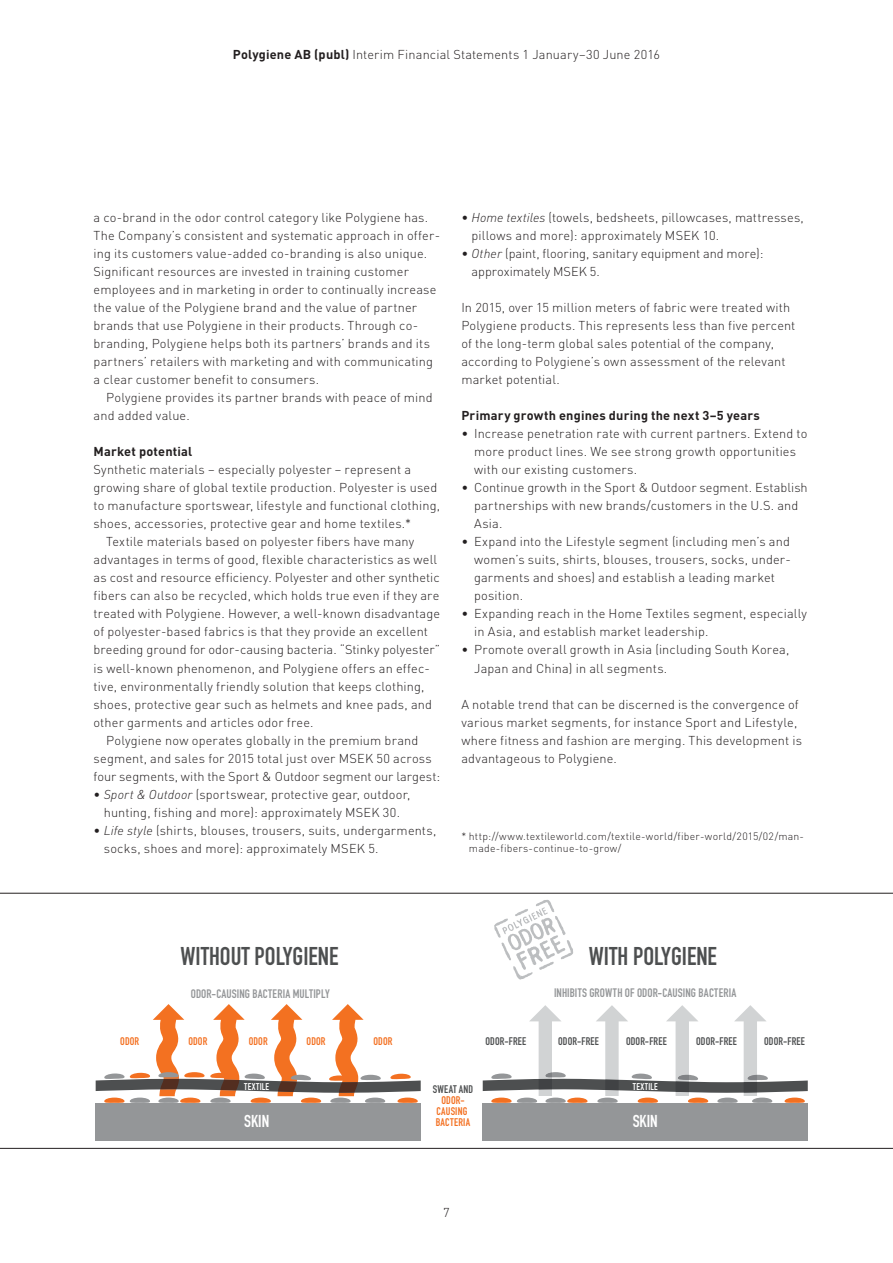
<style>
.page{position:relative;width:893px;height:1263px;background:#fff}
.page>*{position:absolute;margin:0;border:0;box-sizing:border-box;transform-origin:0 0}
.t1{font:25.35px "DIN Engschrift Std";color:#4d4f50}
.t2{font:16.95px "DIN Engschrift Std";color:#fff}
.t3{font:300 12.75px/18px "DINOT";letter-spacing:.015em;color:#231f20}
.t4{font:700 12.75px "DINOT";letter-spacing:.015em;color:#231f20}
.t5{font:12.15px "DIN Engschrift Std";letter-spacing:.01em;color:#949698}
.t6{font:10.95px "DIN Engschrift Std";letter-spacing:.02em;color:#4d4f50}
.t7{font:10.95px/10.9px "DIN Engschrift Std";letter-spacing:.01em;color:#f37021;text-align:center}
.t8{font:300 10.5px/12.6px "DINOT";letter-spacing:.02em;color:#231f20}
.t9{font:9.75px "DIN Engschrift Std";letter-spacing:.035em;color:#fff}
.s1{font-weight:700}
.s2{font-style:italic}
</style>
<div class="page">
<div style="left:96px;top:1104px;width:325px;height:37px;background:#949698"></div>
<svg style="left:96px;top:1004px;width:325px;height:99px"></svg>
<div style="left:483px;top:1104px;width:325px;height:37px;background:#949698"></div>
<svg style="left:483px;top:1005px;width:325px;height:98px"></svg>
<svg style="left:494px;top:900px;width:79px;height:79px"></svg>
<hr style="left:0;top:893px;width:893px;height:1px;background:#231f20">
<hr style="left:0;top:1148px;width:893px;height:1px;background:#231f20">
<p class="t3" style="left:233px;top:45px;width:429px"><span class="s1">Polygiene AB (publ)</span> Interim Financial Statements 1 January–30 June 2016</p>
<p class="t3" style="left:94px;top:208px;width:348px">a co-brand in the odor control category like Polygiene has.<br>The Company’s consistent and systematic approach in offer&shy;ing its customers value-added co-branding is also unique.<br>Significant resources are invested in training customer employees and in marketing in order to continually increase the value of the Polygiene brand and the value of partner brands that use Polygiene in their products. Through co&shy;branding, Polygiene helps both its partners’ brands and its partners’ retailers with marketing and with communicating a clear customer benefit to consumers.</p>
<p class="t3" style="left:94px;top:388px;width:341px;text-indent:13px">Polygiene provides its partner brands with peace of mind and added value.</p>
<p class="t4" style="left:94px;top:443px;width:100px">Market potential</p>
<p class="t3" style="left:94px;top:460px;width:319px">Synthetic materials – especially polyester – represent a</p>
<p class="t3" style="left:94px;top:478px;width:345px">growing share of global textile production. Polyester is used</p>
<p class="t3" style="left:94px;top:496px;width:348px">to manufacture sportswear, lifestyle and functional clothing,</p>
<p class="t3" style="left:94px;top:514px;width:319px">shoes, accessories, protective gear and home textiles.*</p>
<p class="t3" style="left:106px;top:532px;width:309px">Textile materials based on polyester fibers have many</p>
<p class="t3" style="left:94px;top:550px;width:345px">advantages in terms of good, flexible characteristics as well</p>
<p class="t3" style="left:94px;top:568px;width:348px">as cost and resource efficiency. Polyester and other synthetic</p>
<p class="t3" style="left:94px;top:586px;width:347px">fibers can also be recycled, which holds true even if they are</p>
<p class="t3" style="left:94px;top:604px;width:348px">treated with Polygiene. However, a well-known disadvantage</p>
<p class="t3" style="left:94px;top:622px;width:336px">of polyester-based fabrics is that they provide an excellent</p>
<p class="t3" style="left:94px;top:640px;width:348px">breeding ground for odor-causing bacteria. “Stinky polyester”</p>
<p class="t3" style="left:94px;top:658px;width:338px">is well-known phenomenon, and Polygiene offers an effec-</p>
<p class="t3" style="left:94px;top:676px;width:332px">tive, environmentally friendly solution that keeps clothing,</p>
<p class="t3" style="left:94px;top:694px;width:340px">shoes, protective gear such as helmets and knee pads, and</p>
<p class="t3" style="left:94px;top:712px;width:222px">other garments and articles odor free.</p>
<p class="t3" style="left:106px;top:730px;width:314px">Polygiene now operates globally in the premium brand</p>
<p class="t3" style="left:94px;top:748px;width:340px">segment, and sales for 2015 total just over MSEK 50 across</p>
<p class="t3" style="left:94px;top:766px;width:348px">four segments, with the Sport &amp; Outdoor segment our largest:</p>
<p class="t3" style="left:94px;top:784px;width:318px;text-align:center">• <span class="s2">Sport &amp; Outdoor</span> (sportswear, protective gear, outdoor, hunting, fishing and more): approximately MSEK 30.</p>
<p class="t3" style="left:104px;top:820px;width:334px;text-indent:-10px">• <span class="s2">Life style</span> (shirts, blouses, trousers, suits, undergarments, socks, shoes and more): approximately MSEK 5.</p>
<p class="t3" style="left:472px;top:208px;width:334px;text-indent:-10px">• <span class="s2">Home textiles</span> (towels, bedsheets, pillowcases, mattresses, pillows and more): approximately MSEK 10.</p>
<p class="t3" style="left:472px;top:244px;width:293px;text-indent:-10px">• <span class="s2">Other</span> (paint, flooring, sanitary equipment and more): approximately MSEK 5.</p>
<p class="t3" style="left:461px;top:298px;width:336px">In 2015, over 15 million meters of fabric were treated with Polygiene products. This represents less than five percent of the long-term global sales potential of the company, according to Polygiene’s own assessment of the relevant market potential.</p>
<p class="t4" style="left:461px;top:407px;width:300px">Primary growth engines during the next 3–5 years</p>
<p class="t3" style="left:474px;top:424px;width:335px;text-indent:-13px">• Increase penetration rate with current partners. Extend to more product lines. We see strong growth opportunities with our existing customers.</p>
<p class="t3" style="left:474px;top:478px;width:335px;text-indent:-13px">• Continue growth in the Sport &amp; Outdoor segment. Establish partnerships with new brands/customers in the U.S. and<br>Asia.</p>
<p class="t3" style="left:474px;top:532px;width:318px;text-indent:-13px">• Expand into the Lifestyle segment (including men’s and women’s suits, shirts, blouses, trousers, socks, under&shy;garments and shoes) and establish a leading market position.</p>
<p class="t3" style="left:474px;top:604px;width:334px;text-indent:-13px">• Expanding reach in the Home Textiles segment, especially in Asia, and establish market leadership.</p>
<p class="t3" style="left:474px;top:640px;width:317px;text-indent:-13px">• Promote overall growth in Asia (including South Korea,<br>Japan and China) in all segments.</p>
<p class="t3" style="left:461px;top:694px;width:342px">A notable trend that can be discerned is the convergence of various market segments, for instance Sport and Lifestyle, where fitness and fashion are merging. This development is advantageous to Polygiene.</p>
<p class="t8" style="left:469px;top:829px;width:337px;text-indent:-8px">* http://www.textileworld.com/textile-world/fiber-world/2015/02/man&shy;made-fibers-continue-to-grow/</p>
<h1 class="t1" style="left:181px;top:941px;width:160px">WITHOUT POLYGIENE</h1>
<h1 class="t1" style="left:589px;top:941px;width:130px">WITH POLYGIENE</h1>
<p class="t5" style="left:191px;top:986px;width:141px">ODOR-CAUSING BACTERIA MULTIPLY</p>
<p class="t5" style="left:554px;top:986px;width:184px">INHIBITS GROWTH OF ODOR-CAUSING BACTERIA</p>
<p class="t7" style="left:307px;top:1036px;width:20px">ODOR</p>
<p class="t7" style="left:373px;top:1036px;width:20px">ODOR</p>
<p class="t7" style="left:120px;top:1036px;width:20px">ODOR</p>
<p class="t7" style="left:188px;top:1036px;width:20px">ODOR</p>
<p class="t7" style="left:249px;top:1036px;width:20px">ODOR</p>
<p class="t6" style="left:485px;top:1034px;width:42px">ODOR-FREE</p>
<p class="t6" style="left:558px;top:1034px;width:42px">ODOR-FREE</p>
<p class="t6" style="left:626px;top:1034px;width:42px">ODOR-FREE</p>
<p class="t6" style="left:696px;top:1034px;width:42px">ODOR-FREE</p>
<p class="t6" style="left:764px;top:1034px;width:42px">ODOR-FREE</p>
<p class="t9" style="left:244px;top:1080px;width:27px">TEXTILE</p>
<p class="t9" style="left:633px;top:1080px;width:27px">TEXTILE</p>
<p class="t6" style="left:433px;top:1082px;width:42px">SWEAT AND</p>
<p class="t7" style="left:436px;top:1094px;width:36px">ODOR-<br>CAUSING<br>BACTERIA</p>
<h2 class="t2" style="left:244px;top:1111px;width:27px">SKIN</h2>
<h2 class="t2" style="left:633px;top:1111px;width:27px">SKIN</h2>
<p class="t3" style="left:443px;top:1203px;width:8px">7</p>
</div>
